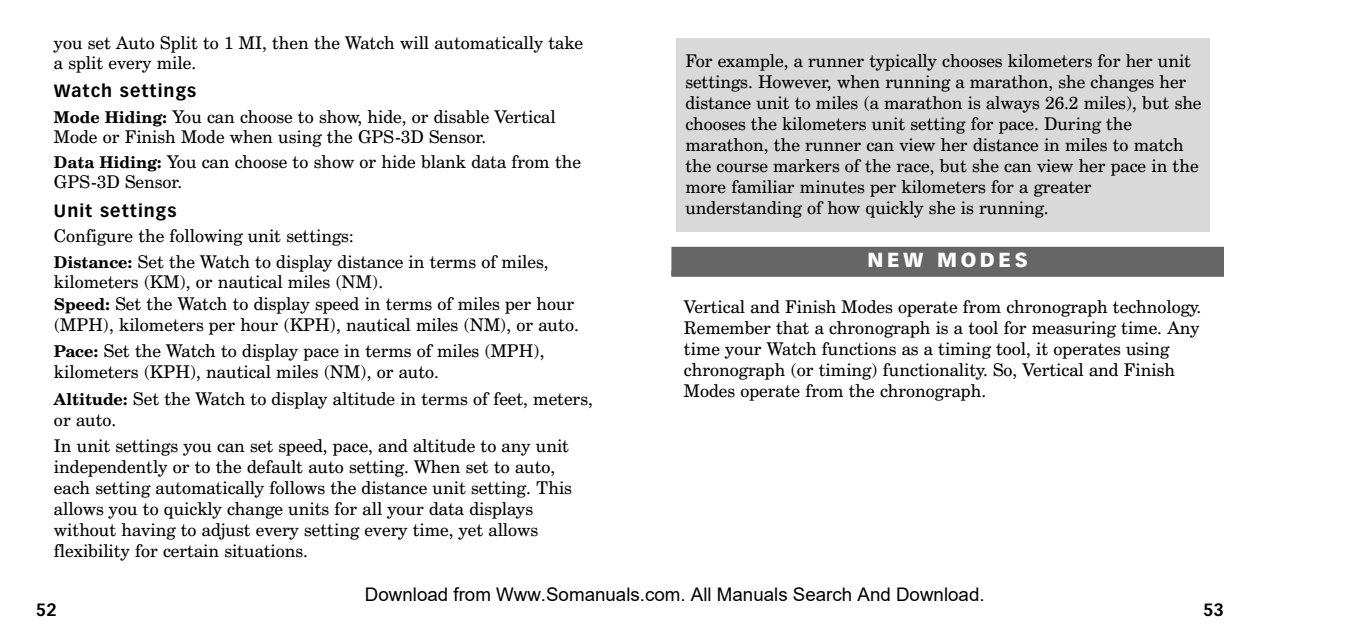
<style>
.page{position:relative;width:1350px;height:630px;background:#fff}
.page>*{position:absolute;margin:0;border:0;box-sizing:border-box;transform-origin:0 0}
.t1{font:900 20px "Vectora LH";letter-spacing:.175em;color:#fff}
.t2{font:18.75px "Arial";color:#000}
.t3{font:17.5px/21px "Century Schoolbook BT";color:#000}
.t4{font:700 17.5px "Vectora LH";letter-spacing:.06em;color:#000}
.s1{font-weight:700;font-size:16.25px}
</style>
<div class="page">
<div style="left:671px;top:247px;width:553px;height:30px;background:#666"></div>
<div style="left:677px;top:38px;width:533px;height:194px;background:#d9d9d9"></div>
<p class="t3" style="left:54px;top:34px;width:531px;line-height:20px">you set Auto Split to 1 MI, then the Watch will automatically take a split every mile.</p>
<p class="t4" style="left:54px;top:83px;width:144px">Watch settings</p>
<p class="t3" style="left:54px;top:108px;width:503px;line-height:20px"><span class="s1">Mode Hiding:</span> You can choose to show, hide, or disable Vertical<br>Mode or Finish Mode when using the GPS-3D Sensor.</p>
<p class="t3" style="left:54px;top:153px;width:528px;line-height:20px"><span class="s1">Data Hiding:</span> You can choose to show or hide blank data from the<br>GPS-3D Sensor.</p>
<p class="t4" style="left:54px;top:202px;width:124px">Unit settings</p>
<p class="t3" style="left:54px;top:225px;width:496px;line-height:25.5px">Configure the following unit settings:<br><span class="s1">Distance:</span> Set the Watch to display distance in terms of miles,</p>
<p class="t3" style="left:54px;top:272px;width:526px">kilometers (KM), or nautical miles (NM).<br><span class="s1">Speed:</span> Set the Watch to display speed in terms of miles per hour (MPH), kilometers per hour (KPH), nautical miles (NM), or auto.</p>
<p class="t3" style="left:54px;top:342px;width:492px"><span class="s1">Pace:</span> Set the Watch to display pace in terms of miles (MPH), kilometers (KPH), nautical miles (NM), or auto.</p>
<p class="t3" style="left:54px;top:389px;width:540px"><span class="s1">Altitude:</span> Set the Watch to display altitude in terms of feet, meters, or auto.</p>
<p class="t3" style="left:54px;top:437px;width:520px">In unit settings you can set speed, pace, and altitude to any unit independently or to the default auto setting. When set to auto, each setting automatically follows the distance unit setting. This allows you to quickly change units for all your data displays without having to adjust every setting every time, yet allows flexibility for certain situations.</p>
<p class="t3" style="left:685px;top:51px;width:518px">For example, a runner typically chooses kilometers for her unit settings. However, when running a marathon, she changes her distance unit to miles (a marathon is always 26.2 miles), but she chooses the kilometers unit setting for pace. During the marathon, the runner can view her distance in miles to match the course markers of the race, but she can view her pace in the more familiar minutes per kilometers for a greater understanding of how quickly she is running.</p>
<p class="t1" style="left:868px;top:251px;width:162px">NEW MODES</p>
<p class="t3" style="left:684px;top:297px;width:519px">Vertical and Finish Modes operate from chronograph technology.<br>Remember that a chronograph is a tool for measuring time. Any time your Watch functions as a timing tool, it operates using chronograph (or timing) functionality. So, Vertical and Finish Modes operate from the chronograph.</p>
<p class="t4" style="left:36px;top:602px;width:22px">52</p>
<p class="t2" style="left:365px;top:584px;width:621px">Download from Www.Somanuals.com. All Manuals Search And Download.</p>
<p class="t4" style="left:1203px;top:602px;width:22px">53</p>
</div>
